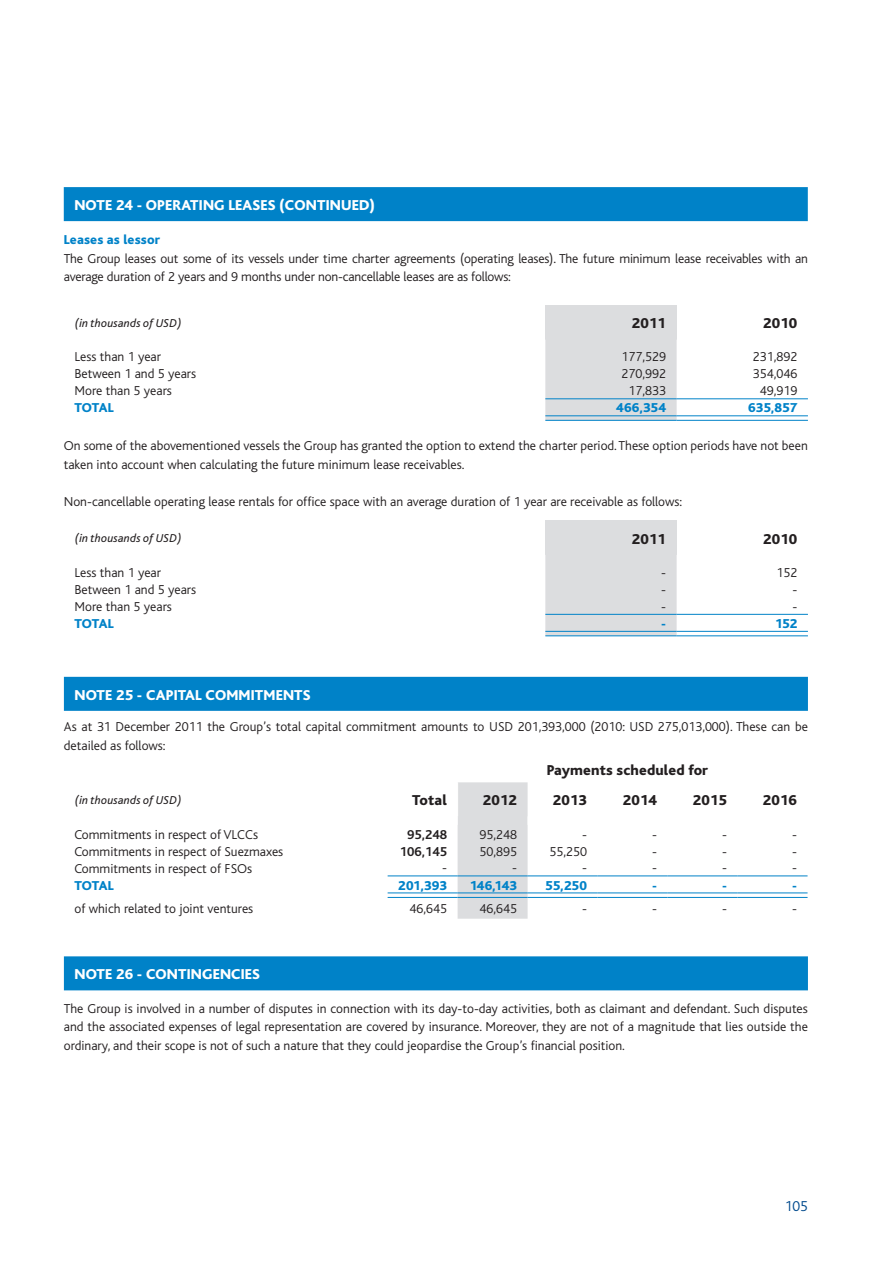
<style>
.page{position:relative;width:893px;height:1263px;background:#fff}
.page>*{position:absolute;margin:0;border:0;box-sizing:border-box;transform-origin:0 0}
.t1{font:800 15px "Bliss";letter-spacing:.01em;color:#fff}
.t2{font:800 15px "Bliss";letter-spacing:.01em;color:#231f20}
.t3{font:300 15px "Bliss";color:#004a8d}
.t4{font:300 13.5px/18.8px "Bliss";color:#231f20}
.t5{font:800 13.5px "Bliss";color:#0082c8}
.t6{font:700 13.5px "Bliss";color:#231f20}
.t7{font:italic 12px "Bliss";letter-spacing:.01em;color:#231f20}
</style>
<div class="page">
<div style="left:545px;top:305px;width:132px;height:34px;background:#dcdddf"></div>
<svg style="left:545px;top:339px;width:263px;height:81px"></svg>
<hr style="left:545px;top:398px;width:132px;height:1px;background:#0082c8">
<hr style="left:677px;top:398px;width:131px;height:1px;background:#0082c8">
<hr style="left:545px;top:415px;width:132px;height:1px;background:#0082c8">
<hr style="left:677px;top:415px;width:131px;height:1px;background:#0082c8">
<hr style="left:545px;top:420px;width:132px;height:1px;background:#0082c8">
<hr style="left:677px;top:420px;width:131px;height:1px;background:#0082c8">
<div style="left:545px;top:521px;width:132px;height:34px;background:#dcdddf"></div>
<svg style="left:545px;top:555px;width:263px;height:80px"></svg>
<hr style="left:545px;top:614px;width:132px;height:1px;background:#0082c8">
<hr style="left:677px;top:614px;width:131px;height:1px;background:#0082c8">
<hr style="left:545px;top:631px;width:132px;height:1px;background:#0082c8">
<hr style="left:677px;top:631px;width:131px;height:1px;background:#0082c8">
<hr style="left:545px;top:635px;width:132px;height:1px;background:#0082c8">
<hr style="left:677px;top:635px;width:131px;height:1px;background:#0082c8">
<div style="left:64px;top:677px;width:744px;height:34px;background:#0082c8"></div>
<div style="left:64px;top:956px;width:744px;height:34px;background:#0082c8"></div>
<svg style="left:387px;top:782px;width:421px;height:137px"></svg>
<hr style="left:807px;top:782px;width:1px;height:34px;background:#fff">
<hr style="left:457px;top:782px;width:1px;height:34px;background:#fff">
<hr style="left:388px;top:875px;width:70px;height:1px;background:#0082c8">
<hr style="left:458px;top:875px;width:70px;height:1px;background:#0082c8">
<hr style="left:528px;top:875px;width:70px;height:1px;background:#0082c8">
<hr style="left:598px;top:875px;width:70px;height:1px;background:#0082c8">
<hr style="left:668px;top:875px;width:70px;height:1px;background:#0082c8">
<hr style="left:738px;top:875px;width:69px;height:1px;background:#0082c8">
<hr style="left:388px;top:892px;width:70px;height:1px;background:#0082c8">
<hr style="left:458px;top:892px;width:70px;height:1px;background:#0082c8">
<hr style="left:528px;top:892px;width:70px;height:1px;background:#0082c8">
<hr style="left:598px;top:892px;width:70px;height:1px;background:#0082c8">
<hr style="left:668px;top:892px;width:70px;height:1px;background:#0082c8">
<hr style="left:738px;top:892px;width:69px;height:1px;background:#0082c8">
<hr style="left:388px;top:897px;width:70px;height:1px;background:#0082c8">
<hr style="left:458px;top:897px;width:70px;height:1px;background:#0082c8">
<hr style="left:528px;top:897px;width:70px;height:1px;background:#0082c8">
<hr style="left:598px;top:897px;width:70px;height:1px;background:#0082c8">
<hr style="left:668px;top:897px;width:70px;height:1px;background:#0082c8">
<hr style="left:738px;top:897px;width:69px;height:1px;background:#0082c8">
<div style="left:64px;top:187px;width:744px;height:34px;background:#0082c8"></div>
<p class="t1" style="left:74px;top:197px;width:302px">NOTE 24 - OPERATING LEASES (CONTINUED)</p>
<p class="t5" style="left:64px;top:232px;width:98px">LEASES AS LESSOR</p>
<p class="t4" style="left:64px;top:249px;width:746px">The Group leases out some of its vessels under time charter agreements (operating leases). The future minimum lease receivables with an average duration of 2 years and 9 months under non-cancellable leases are as follows:</p>
<p class="t7" style="left:75px;top:317px;width:109px">(in thousands of USD)</p>
<p class="t2" style="left:632px;top:315px;width:36px">2011</p>
<p class="t2" style="left:763px;top:315px;width:36px">2010</p>
<p class="t4" style="left:75px;top:348px;width:88px">Less than 1 year</p>
<p class="t4" style="left:622px;top:348px;width:46px">177,529</p>
<p class="t4" style="left:753px;top:348px;width:46px">231,892</p>
<p class="t4" style="left:75px;top:365px;width:123px">Between 1 and 5 years</p>
<p class="t4" style="left:622px;top:365px;width:46px">270,992</p>
<p class="t4" style="left:753px;top:365px;width:46px">354,046</p>
<p class="t4" style="left:75px;top:382px;width:99px">More than 5 years</p>
<p class="t4" style="left:629px;top:382px;width:39px">17,833</p>
<p class="t4" style="left:760px;top:382px;width:39px">49,919</p>
<p class="t5" style="left:75px;top:401px;width:41px">TOTAL</p>
<p class="t5" style="left:616px;top:401px;width:51px">466,354</p>
<p class="t5" style="left:748px;top:401px;width:50px">635,857</p>
<p class="t4" style="left:64px;top:436px;width:746px">On some of the abovementioned vessels the Group has granted the option to extend the charter period. These option periods have not been taken into account when calculating the future minimum lease receivables.</p>
<p class="t4" style="left:64px;top:493px;width:620px">Non-cancellable operating lease rentals for office space with an average duration of 1 year are receivable as follows:</p>
<p class="t7" style="left:75px;top:532px;width:109px">(in thousands of USD)</p>
<p class="t2" style="left:632px;top:531px;width:36px">2011</p>
<p class="t2" style="left:763px;top:531px;width:36px">2010</p>
<p class="t4" style="left:75px;top:563px;width:88px">Less than 1 year</p>
<p class="t4" style="left:661px;top:563px;width:6px">-</p>
<p class="t4" style="left:776px;top:563px;width:22px">152</p>
<p class="t4" style="left:75px;top:580px;width:123px">Between 1 and 5 years</p>
<p class="t4" style="left:661px;top:580px;width:6px">-</p>
<p class="t4" style="left:792px;top:580px;width:6px">-</p>
<p class="t4" style="left:75px;top:597px;width:99px">More than 5 years</p>
<p class="t4" style="left:661px;top:597px;width:6px">-</p>
<p class="t4" style="left:792px;top:597px;width:6px">-</p>
<p class="t5" style="left:75px;top:617px;width:41px">TOTAL</p>
<p class="t5" style="left:661px;top:617px;width:6px">-</p>
<p class="t5" style="left:775px;top:617px;width:24px">152</p>
<p class="t1" style="left:75px;top:687px;width:237px">NOTE 25 - CAPITAL COMMITMENTS</p>
<p class="t4" style="left:64px;top:718px;width:745px">As at 31 December 2011 the Group’s total capital commitment amounts to USD 201,393,000 (2010: USD 275,013,000). These can be detailed as follows:</p>
<p class="t2" style="left:547px;top:763px;width:163px">PAYMENTS SCHEDULED FOR</p>
<p class="t7" style="left:75px;top:794px;width:109px">(in thousands of USD)</p>
<p class="t2" style="left:412px;top:792px;width:36px">TOTAL</p>
<p class="t2" style="left:483px;top:792px;width:36px">2012</p>
<p class="t2" style="left:553px;top:792px;width:36px">2013</p>
<p class="t2" style="left:623px;top:792px;width:36px">2014</p>
<p class="t2" style="left:693px;top:792px;width:36px">2015</p>
<p class="t2" style="left:763px;top:792px;width:36px">2016</p>
<p class="t4" style="left:75px;top:825px;width:185px">Commitments in respect of VLCCs</p>
<p class="t6" style="left:407px;top:827px;width:41px">95,248</p>
<p class="t4" style="left:479px;top:825px;width:39px">95,248</p>
<p class="t4" style="left:582px;top:825px;width:6px">-</p>
<p class="t4" style="left:652px;top:825px;width:6px">-</p>
<p class="t4" style="left:722px;top:825px;width:6px">-</p>
<p class="t4" style="left:792px;top:825px;width:6px">-</p>
<p class="t4" style="left:75px;top:842px;width:210px">Commitments in respect of Suezmaxes</p>
<p class="t6" style="left:400px;top:844px;width:49px">106,145</p>
<p class="t4" style="left:479px;top:842px;width:39px">50,895</p>
<p class="t4" style="left:549px;top:842px;width:39px">55,250</p>
<p class="t4" style="left:652px;top:842px;width:6px">-</p>
<p class="t4" style="left:722px;top:842px;width:6px">-</p>
<p class="t4" style="left:792px;top:842px;width:6px">-</p>
<p class="t4" style="left:75px;top:859px;width:179px">Commitments in respect of FSOs</p>
<p class="t4" style="left:442px;top:859px;width:6px">-</p>
<p class="t4" style="left:512px;top:859px;width:6px">-</p>
<p class="t4" style="left:582px;top:859px;width:6px">-</p>
<p class="t4" style="left:652px;top:859px;width:6px">-</p>
<p class="t4" style="left:722px;top:859px;width:6px">-</p>
<p class="t4" style="left:792px;top:859px;width:6px">-</p>
<p class="t5" style="left:75px;top:878px;width:41px">TOTAL</p>
<p class="t5" style="left:398px;top:878px;width:50px">201,393</p>
<p class="t5" style="left:470px;top:878px;width:49px">146,143</p>
<p class="t5" style="left:545px;top:878px;width:43px">55,250</p>
<p class="t5" style="left:652px;top:878px;width:6px">-</p>
<p class="t5" style="left:722px;top:878px;width:6px">-</p>
<p class="t5" style="left:792px;top:878px;width:6px">-</p>
<p class="t4" style="left:75px;top:900px;width:180px">of which related to joint ventures</p>
<p class="t4" style="left:410px;top:900px;width:39px">46,645</p>
<p class="t4" style="left:479px;top:900px;width:39px">46,645</p>
<p class="t4" style="left:582px;top:900px;width:6px">-</p>
<p class="t4" style="left:652px;top:900px;width:6px">-</p>
<p class="t4" style="left:722px;top:900px;width:6px">-</p>
<p class="t4" style="left:792px;top:900px;width:6px">-</p>
<p class="t1" style="left:75px;top:966px;width:186px">NOTE 26 - CONTINGENCIES</p>
<p class="t4" style="left:64px;top:999px;width:745px;text-align:justify">The Group is involved in a number of disputes in connection with its day-to-day activities, both as claimant and defendant. Such disputes and the associated expenses of legal representation are covered by insurance. Moreover, they are not of a magnitude that lies outside the ordinary, and their scope is not of such a nature that they could jeopardise the Group’s financial position.</p>
<p class="t3" style="left:785px;top:1198px;width:25px">105</p>
</div>
